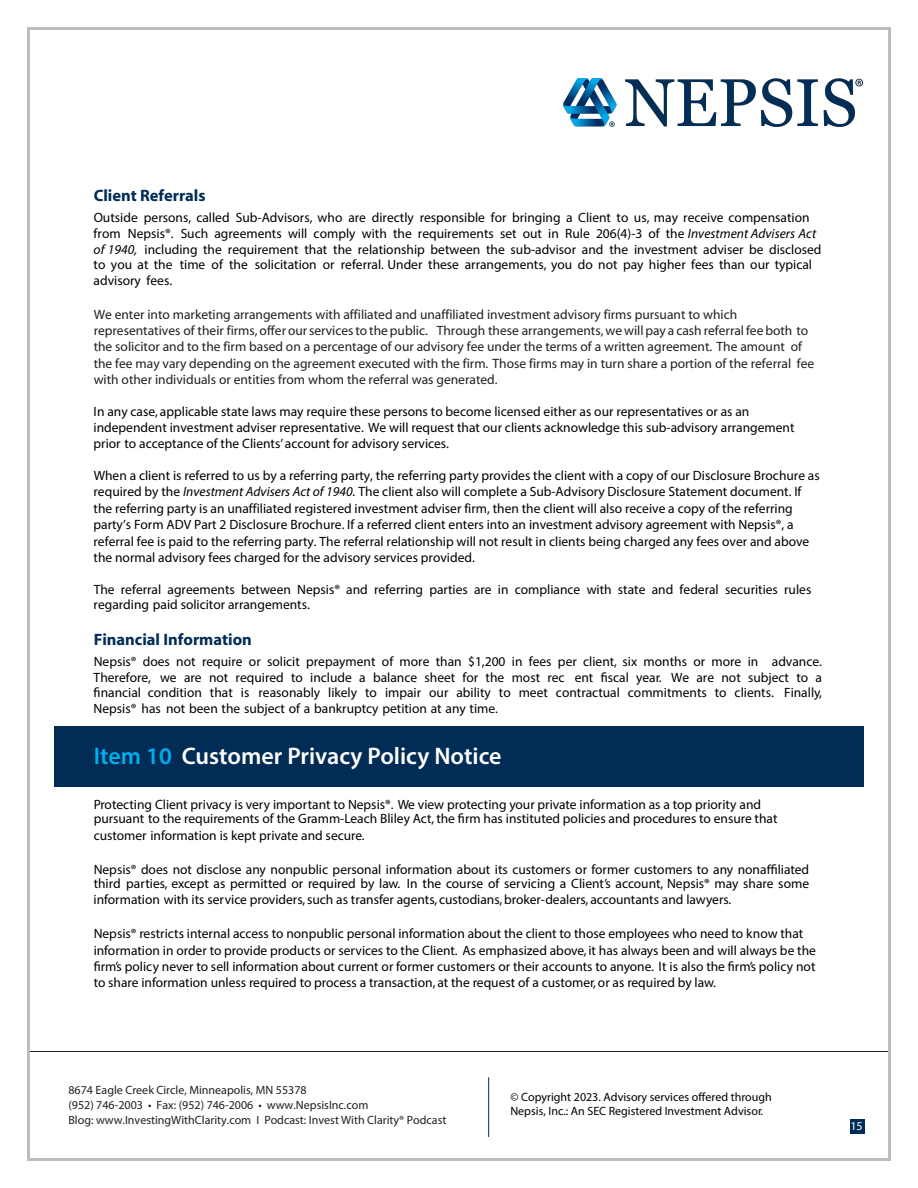
<style>
.page{position:relative;width:918px;height:1188px;background:#fff}
.page>*{position:absolute;margin:0;border:0;box-sizing:border-box;transform-origin:0 0}
.t1{font:600 24px "Myriad Pro";color:#fff}
.t2{font:700 16.5px "Myriad";color:#002c55}
.t3{font:13.5px/16.5px "Myriad Pro";color:#000}
.t4{font:13.5px/16.2px "Myriad";color:#231f20}
.t5{font:12px/14.7px "Myriad Pro";color:#231f20}
.t6{font:12px/14.4px "Myriad Pro";color:#000}
.t7{font:12px "Myriad Pro";color:#fff}
.s1{font-style:italic}
.s2{color:#00aeef}
</style>
<div class="page">
<hr style="left:28px;top:1051px;width:862px;height:1px;background:#231f20">
<div style="left:850px;top:1119px;width:15px;height:14px;background:#002c55"></div>
<div style="left:54px;top:726px;width:810px;height:61px;background:#002c55"></div>
<hr style="left:488px;top:1077px;width:1px;height:60px;background:#002c55">
<img style="left:564px;top:78px;width:299px;height:48px">
<p class="t2" style="left:94px;top:187px;width:113px">Client Referrals</p>
<p class="t3" style="left:94px;top:210px;width:729px;line-height:15.6px">Outside persons, called Sub-Advisors, who are directly responsible for bringing a Client to us, may receive compensation from Nepsis®. Such agreements will comply with the requirements set out in Rule 206(4)-3 of the <span class="s1">Investment Advisers Act of 1940,</span> including the requirement that the relationship between the sub-advisor and the investment adviser be disclosed to you at the time of the solicitation or referral. Under these arrangements, you do not pay higher fees than our typical advisory fees.</p>
<p class="t4" style="left:94px;top:307px;width:722px">We enter into marketing arrangements with affiliated and unaffiliated investment advisory firms pursuant to which representatives of their firms, offer our services to the public. Through these arrangements, we will pay a cash referral fee both to the solicitor and to the firm based on a percentage of our advisory fee under the terms of a written agreement. The amount of the fee may vary depending on the agreement executed with the firm. Those firms may in turn share a portion of the referral fee with other individuals or entities from whom the referral was generated.</p>
<p class="t3" style="left:94px;top:403px;width:702px;line-height:15.9px">In any case, applicable state laws may require these persons to become licensed either as our representatives or as an independent investment adviser representative. We will request that our clients acknowledge this sub-advisory arrangement prior to acceptance of the Clients’ account for advisory services.</p>
<p class="t3" style="left:94px;top:467px;width:728px">When a client is referred to us by a referring party, the referring party provides the client with a copy of our Disclosure Brochure as required by the <span class="s1">Investment Advisers Act of 1940.</span> The client also will complete a Sub-Advisory Disclosure Statement document. If the referring party is an unaffiliated registered investment adviser firm, then the client will also receive a copy of the referring party’s Form ADV Part 2 Disclosure Brochure. If a referred client enters into an investment advisory agreement with Nepsis®, a referral fee is paid to the referring party. The referral relationship will not result in clients being charged any fees over and above the normal advisory fees charged for the advisory services provided.</p>
<p class="t3" style="left:94px;top:582px;width:719px;line-height:14.5px">The referral agreements between Nepsis® and referring parties are in compliance with state and federal securities rules regarding paid solicitor arrangements.</p>
<p class="t2" style="left:94px;top:631px;width:160px">Financial Information</p>
<p class="t3" style="left:94px;top:654px;width:730px;line-height:15.5px;text-align:justify">Nepsis® does not require or solicit prepayment of more than $1,200 in fees per client, six months or more in advance.<br>Therefore, we are not required to include a balance sheet for the most rec ent fiscal year. We are not subject to a financial condition that is reasonably likely to impair our ability to meet contractual commitments to clients. Finally, Nepsis® has not been the subject of a bankruptcy petition at any time.</p>
<p class="t1" style="left:94px;top:740px;width:409px"><span class="s2">Item 10</span> Customer Privacy Policy Notice</p>
<p class="t3" style="left:94px;top:797px;width:685px;line-height:14.5px">Protecting Client privacy is very important to Nepsis®. We view protecting your private information as a top priority and pursuant to the requirements of the Gramm-Leach Bliley Act,the fi rm has instituted policies and procedures to ensure that</p>
<p class="t3" style="left:94px;top:827px;width:272px">customer information is kept private and secure.</p>
<p class="t3" style="left:94px;top:862px;width:717px;line-height:14.5px">Nepsis® does not disclose any nonpublic personal information about its customers or former customers to any nonaffi liated third parties, except as permitted or required by law. In the course of servicing a Client’s account, Nepsis® may share some</p>
<p class="t3" style="left:94px;top:891px;width:639px">information with its service providers,such as transfer agents, custodians, broker-dealers, accountants and lawyers.</p>
<p class="t3" style="left:94px;top:926px;width:724px">Nepsis® restricts internal access to nonpublic personal information about the client to those employees who need to know that information in order to provide products or services to the Client. As emphasized above, it has always been and will always be the fi rm’s policy never to sell information about current or former customers or their accounts to anyone. It is also the fi rm’s policy not to share information unless required to process a transaction, at the request of a customer, or as required by law.</p>
<p class="t5" style="left:68px;top:1083px;width:379px">8674 Eagle Creek Circle, Minneapolis, MN 55378<br>(952) 746-2003 • Fax: (952) 746-2006 • www.NepsisInc.com<br>Blog: www.InvestingWithClarity.com I Podcast: Invest With Clarity® Podcast</p>
<p class="t6" style="left:510px;top:1089px;width:263px">© Copyright 2023. Advisory services offered through<br>Nepsis, Inc.: An SEC Registered Investment Advisor.</p>
<p class="t7" style="left:850px;top:1119px;width:14px">15</p>
</div>
